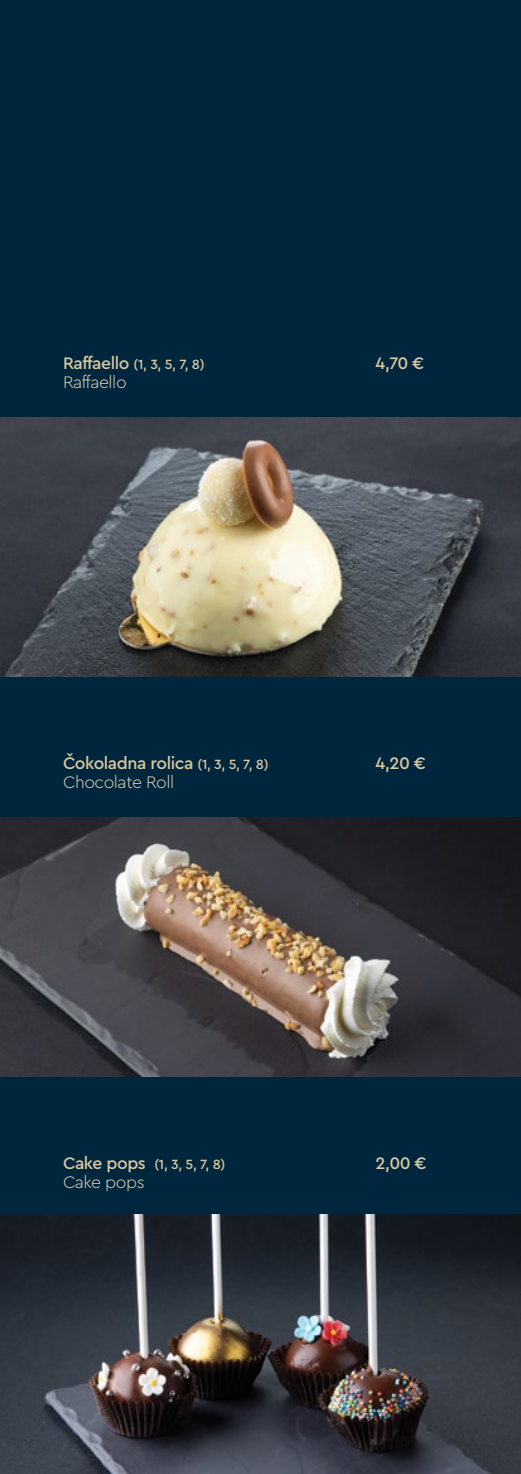
<style>
.page{position:relative;width:521px;height:1474px;background:#fff}
.page>*{position:absolute;margin:0;border:0;box-sizing:border-box;transform-origin:0 0}
.t1{font:500 17.5px "Cera Pro";letter-spacing:-.025em;color:#d9c79e}
.t2{font:300 17.5px "Cera Pro";letter-spacing:-.025em;color:#e2d4b4}
.t3{font:500 14px "Cera Pro";color:#d9c79e}
.s1{font-size:17.5px}
.s2{font-size:14px}
</style>
<div class="page">
<div style="left:0;top:0;width:521px;height:1473px;background:#00263e"></div>
<img style="left:0;top:1214px;width:521px;height:259px">
<img style="left:0;top:817px;width:521px;height:259px">
<img style="left:0;top:417px;width:521px;height:259px">
<p class="t3" style="left:63px;top:354px;width:143px"><span class="s1">Raffaello</span> (1, 3, 5, 7, 8)</p>
<p class="t1" style="left:375px;top:351px;width:50px">4,70 €</p>
<p class="t2" style="left:63px;top:370px;width:65px">Raffaello</p>
<p class="t1" style="left:63px;top:751px;width:207px">Čokoladna rolica <span class="s2">(1, 3, 5, 7, 8)</span></p>
<p class="t1" style="left:375px;top:751px;width:52px">4,20 €</p>
<p class="t2" style="left:63px;top:770px;width:113px">Chocolate Roll</p>
<p class="t3" style="left:63px;top:1155px;width:164px"><span class="s1">Cake pops</span> (1, 3, 5, 7, 8)</p>
<p class="t1" style="left:375px;top:1151px;width:53px">2,00 €</p>
<p class="t2" style="left:63px;top:1170px;width:83px">Cake pops</p>
</div>
